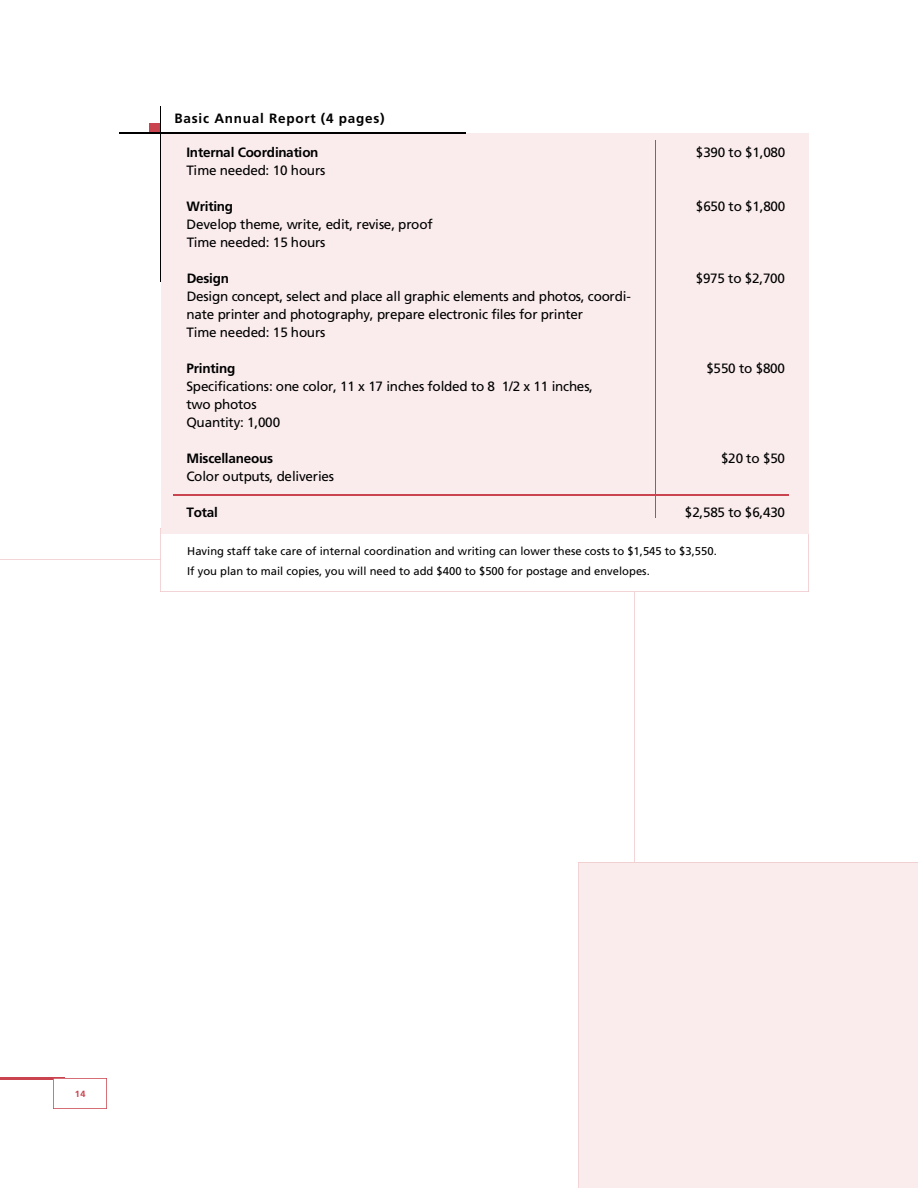
<style>
.page{position:relative;width:918px;height:1188px;background:#fff}
.page>*{position:absolute;margin:0;border:0;box-sizing:border-box;transform-origin:0 0}
.t1{font:13.5px/18px "Frutiger";letter-spacing:-.03em;color:#000}
.t2{font:700 13.5px "Frutiger";letter-spacing:.03em;color:#000}
.t3{font:700 13.5px "Frutiger";letter-spacing:.055em;color:#000}
.t4{font:700 13.5px "Frutiger";letter-spacing:-.03em;color:#000}
.t5{font:11.25px/20.7px "Frutiger";color:#000}
.t6{font:700 9px "Frutiger";color:#c9444f}
</style>
<div class="page">
<hr style="left:0;top:1077px;width:65px;height:3px;background:#c9444f">
<img style="left:53px;top:1078px;width:54px;height:30px">
<div style="left:161px;top:134px;width:648px;height:400px;background:#faeced"></div>
<div style="left:149px;top:123px;width:11px;height:11px;background:#c9444f"></div>
<hr style="left:119px;top:133px;width:347px;height:1px;background:#000">
<hr style="left:160px;top:107px;width:1px;height:175px;background:#000">
<hr style="left:655px;top:140px;width:1px;height:378px;background:#c9444f">
<hr style="left:173px;top:495px;width:616px;height:1px;background:#c9444f">
<p class="t3" style="left:175px;top:112px;width:212px">Basic Annual Report (4 pages)</p>
<p class="t4" style="left:187px;top:147px;width:133px">Internal Coordination</p>
<p class="t1" style="left:186px;top:162px;width:140px">Time needed: 10 hours</p>
<p class="t2" style="left:187px;top:201px;width:48px">W r i t i n g</p>
<p class="t1" style="left:187px;top:216px;width:248px">Develop theme, write, edit, revise, proof<br>Time needed: 15 hours</p>
<p class="t2" style="left:187px;top:273px;width:44px">D e s i g n</p>
<p class="t1" style="left:187px;top:288px;width:446px">Design concept, select and place all graphic elements and photos, coordi&shy;nate printer and photography, prepare electronic files for printer<br>Time needed: 15 hours</p>
<p class="t2" style="left:187px;top:363px;width:50px">P r i n t i n g</p>
<p class="t1" style="left:187px;top:378px;width:408px">Specifications: one color, 11 x 17 inches folded to 8 1/2 x 11 inches, two photos<br>Quantity: 1,000</p>
<p class="t2" style="left:187px;top:453px;width:88px">M i s c e l l a n e o u s</p>
<p class="t1" style="left:186px;top:468px;width:149px">Color outputs, deliveries</p>
<p class="t2" style="left:186px;top:507px;width:33px">T o t a l</p>
<p class="t1" style="left:696px;top:144px;width:91px">$390 to $1,080</p>
<p class="t1" style="left:696px;top:198px;width:91px">$650 to $1,800</p>
<p class="t1" style="left:696px;top:270px;width:90px">$975 to $2,700</p>
<p class="t1" style="left:707px;top:360px;width:80px">$550 to $800</p>
<p class="t1" style="left:721px;top:450px;width:65px">$20 to $50</p>
<p class="t1" style="left:685px;top:504px;width:102px">$2,585 to $6,430</p>
<p class="t5" style="left:187px;top:541px;width:531px">Having staff take care of internal coordination and writing can lower these costs to $1,545 to $3,550.<br>If you plan to mail copies, you will need to add $400 to $500 for postage and envelopes.</p>
<p class="t6" style="left:75px;top:1090px;width:12px">1 4</p>
</div>
